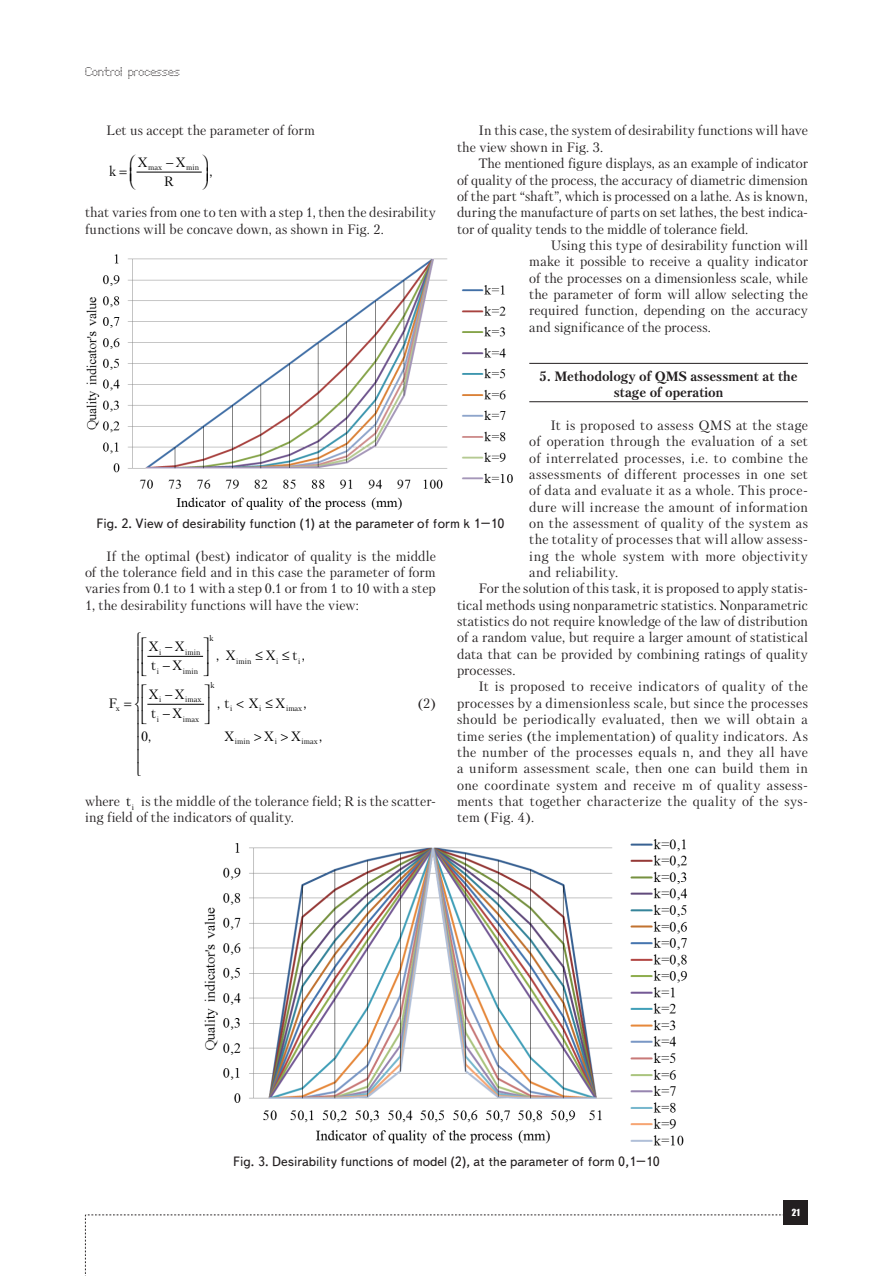
<style>
.page{position:relative;width:893px;height:1276px;background:#fff}
.page>*{position:absolute;margin:0;border:0;box-sizing:border-box;transform-origin:0 0}
.Text__англ{font:13.5px/16.4px "Petersburg C";letter-spacing:.01em;color:#231f20;text-align:justify}
.Рисунок{font:13.5px "Text Book C";color:#231f20}
.Раздел_статьи{font:700 13.5px/16.4px "Petersburg C";color:#231f20;text-align:center}
.t1{font:13.5px/28.5px "Petersburg C";color:#000}
.t2{font:12px "Perfo";letter-spacing:.015em;color:#231f20}
.t3{font:9px "Impact";color:#fff}
.t4{font:7.8px "Petersburg C";color:#000}
</style>
<div class="page">
<svg style="left:85px;top:1214px;width:699px;height:62px"></svg>
<div style="left:784px;top:1200px;width:24px;height:24px;background:#231f20"></div>
<hr style="left:137px;top:172px;width:64px;height:1px;background:#000">
<hr style="left:148px;top:656px;width:55px;height:1px;background:#000">
<hr style="left:148px;top:704px;width:56px;height:1px;background:#000">
<hr style="left:529px;top:363px;width:279px;height:1px;background:#231f20">
<hr style="left:529px;top:401px;width:279px;height:1px;background:#231f20">
<img style="left:86px;top:254px;width:427px;height:256px">
<img style="left:204px;top:839px;width:483px;height:307px">
<p class="t2" style="left:85px;top:65px;width:96px">Control processes</p>
<p class="Text__англ" style="left:106px;top:122px;width:210px">Let us accept the parameter of form</p>
<p class="t1" style="left:137px;top:148px;width:12px">X</p>
<p class="t1" style="left:175px;top:148px;width:12px">X</p>
<p class="t4" style="left:148px;top:163px;width:16px">max</p>
<p class="t4" style="left:186px;top:163px;width:15px">min</p>
<p class="Text__англ" style="left:457px;top:122px;width:352px;text-indent:21px">In this case, the system of desirability functions will have the view shown in Fig. 3.</p>
<p class="Text__англ" style="left:457px;top:155px;width:352px;text-indent:21px">The mentioned figure displays, as an example of indicator of quality of the process, the accuracy of diametric dimension of the part “shaft”, which is processed on a lathe. As is known, during the manufacture of parts on set lathes, the best indica&shy;tor of quality tends to the middle of tolerance field.</p>
<p class="Text__англ" style="left:529px;top:237px;width:280px;text-indent:21px">Using this type of desirability function will make it possible to receive a quality indicator of the processes on a dimensionless scale, while the parameter of form will allow selecting the required function, depending on the accuracy and significance of the process.</p>
<p class="Раздел_статьи" style="left:540px;top:367px;width:259px">5. Methodology of QMS assessment at the stage of operation</p>
<p class="Text__англ" style="left:529px;top:417px;width:280px;text-indent:21px">It is proposed to assess QMS at the stage of operation through the evaluation of a set of interrelated processes, i.e. to combine the assessments of different processes in one set of data and evaluate it as a whole. This proce&shy;dure will increase the amount of information on the assessment of quality of the system as the totality of processes that will allow assess&shy;ing the whole system with more objectivity and reliability.</p>
<p class="Text__англ" style="left:457px;top:580px;width:352px;text-indent:21px">For the solution of this task, it is proposed to apply statis&shy;tical methods using nonparametric statistics. Nonparametric statistics do not require knowledge of the law of distribution of a random value, but require a larger amount of statistical data that can be provided by combining ratings of quality processes.</p>
<p class="Text__англ" style="left:457px;top:678px;width:352px;text-indent:21px">It is proposed to receive indicators of quality of the processes by a dimensionless scale, but since the processes should be periodically evaluated, then we will obtain a time series (the implementation) of quality indicators. As the number of the processes equals n, and they all have a uniform assessment scale, then one can build them in one coordinate system and receive m of quality assess&shy;ments that together characterize the quality of the sys&shy;tem (Fig. 4).</p>
<p class="t1" style="left:109px;top:156px;width:9px">k</p>
<p class="t1" style="left:209px;top:156px;width:5px">,</p>
<p class="t1" style="left:164px;top:167px;width:11px">R</p>
<p class="Text__англ" style="left:85px;top:204px;width:352px">that varies from one to ten with a step 1, then the desirability functions will be concave down, as shown in Fig. 2.</p>
<p class="Рисунок" style="left:96px;top:516px;width:410px">Fig. 2. View of desirability function (1) at the parameter of form k 1–10</p>
<p class="Text__англ" style="left:85px;top:547px;width:352px;text-indent:21px">If the optimal (best) indicator of quality is the middle of the tolerance field and in this case the parameter of form varies from 0.1 to 1 with a step 0.1 or from 1 to 10 with a step 1, the desirability functions will have the view:</p>
<p class="t4" style="left:210px;top:633px;width:6px">k</p>
<p class="t4" style="left:159px;top:647px;width:4px">i</p>
<p class="t4" style="left:185px;top:647px;width:17px">imin</p>
<p class="t4" style="left:236px;top:656px;width:17px">imin</p>
<p class="t4" style="left:276px;top:656px;width:4px">i</p>
<p class="t4" style="left:298px;top:656px;width:4px">i</p>
<p class="t4" style="left:157px;top:666px;width:4px">i</p>
<p class="t4" style="left:183px;top:666px;width:17px">imin</p>
<p class="t4" style="left:210px;top:681px;width:6px">k</p>
<p class="t4" style="left:159px;top:695px;width:4px">i</p>
<p class="t4" style="left:185px;top:695px;width:18px">imax</p>
<p class="t4" style="left:116px;top:704px;width:6px">x</p>
<p class="t4" style="left:230px;top:704px;width:4px">i</p>
<p class="t4" style="left:259px;top:704px;width:4px">i</p>
<p class="t4" style="left:286px;top:704px;width:18px">imax</p>
<p class="t4" style="left:157px;top:714px;width:4px">i</p>
<p class="t4" style="left:183px;top:714px;width:18px">imax</p>
<p class="t4" style="left:235px;top:737px;width:17px">imin</p>
<p class="t4" style="left:275px;top:737px;width:4px">i</p>
<p class="t4" style="left:301px;top:737px;width:18px">imax</p>
<p class="t1" style="left:148px;top:632px;width:38px">X X</p>
<p class="t1" style="left:216px;top:641px;width:21px">,ź X</p>
<p class="t1" style="left:255px;top:641px;width:22px">≤X</p>
<p class="t1" style="left:282px;top:641px;width:24px">≤t ,</p>
<p class="t1" style="left:148px;top:651px;width:38px">t X<br>X X</p>
<p class="Text__англ" style="left:418px;top:695px;width:20px">(2)</p>
<p class="t1" style="left:108px;top:688px;width:10px">F</p>
<p class="t1" style="left:217px;top:688px;width:70px">,źt źźX X</p>
<p class="t1" style="left:151px;top:699px;width:33px">t X</p>
<p class="t1" style="left:141px;top:722px;width:11px">0,</p>
<p class="t1" style="left:224px;top:722px;width:12px">X</p>
<p class="t1" style="left:264px;top:722px;width:12px">X</p>
<p class="t1" style="left:304px;top:689px;width:5px">,</p>
<p class="t1" style="left:291px;top:722px;width:12px">X</p>
<p class="t1" style="left:319px;top:722px;width:5px">,</p>
<p class="Text__англ" style="left:85px;top:793px;width:37px">where</p>
<p class="t4" style="left:126px;top:802px;width:9px">i<sup>t</sup></p>
<p class="Text__англ" style="left:85px;top:793px;width:352px;text-indent:56px">is the middle of the tolerance field; R is the scatter&shy;ing field of the indicators of quality.</p>
<p class="Рисунок" style="left:233px;top:1154px;width:428px">Fig. 3. Desirability functions of model (2), at the parameter of form 0,1–10</p>
<p class="t3" style="left:792px;top:1205px;width:9px">21</p>
</div>
